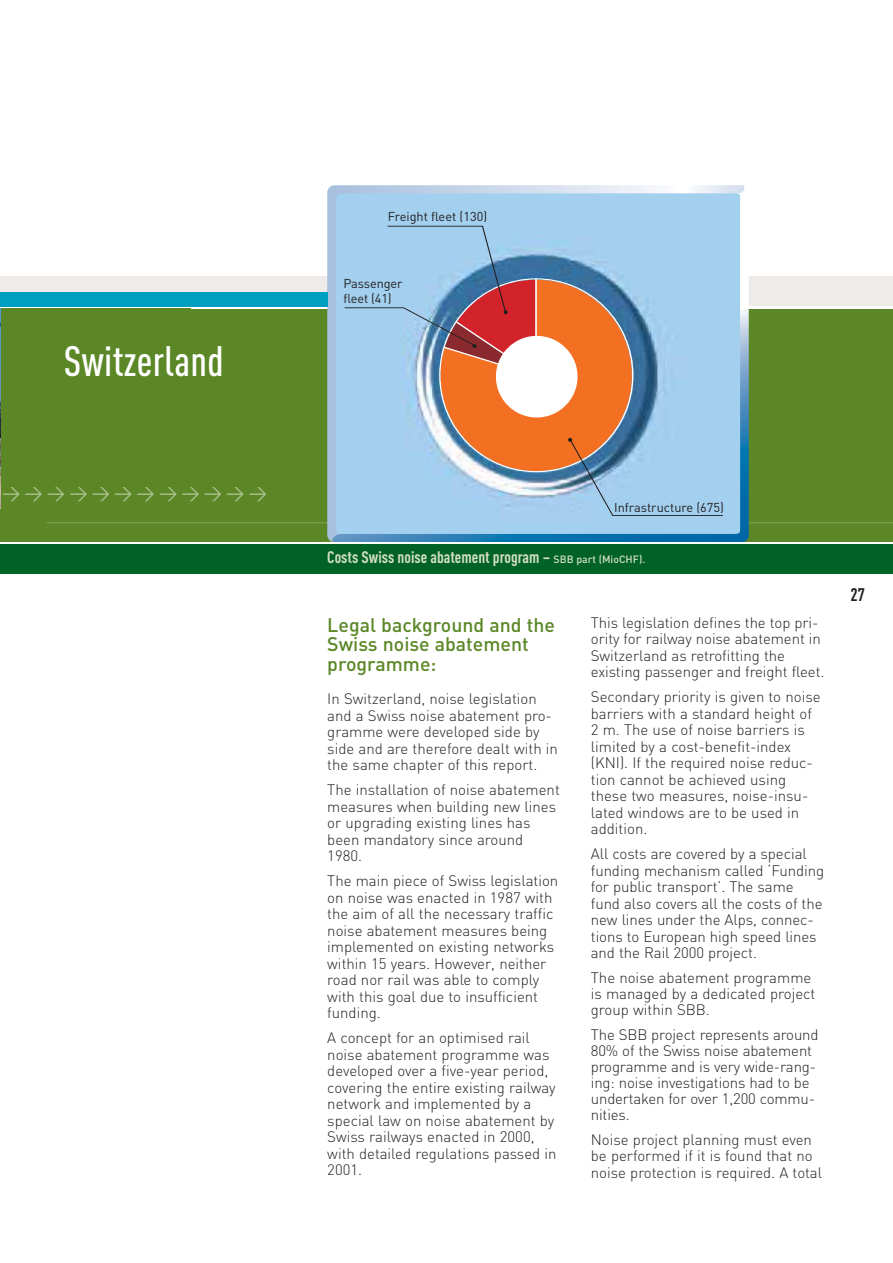
<style>
.page{position:relative;width:893px;height:1263px;background:#fff}
.page>*{position:absolute;margin:0;border:0;box-sizing:border-box;transform-origin:0 0}
.t1{font:500 42px "DIN Cond";letter-spacing:.01em;color:#fff}
.t2{font:500 19.5px/19.5px "DIN";color:#5b8727}
.t3{font:18px "DIN";color:#b2c697}
.t4{font:700 18px "DIN Cond";color:#231f20}
.t5{font:700 16.5px "DIN Cond";color:#d4dfc6}
.t6{font:300 15px/16.5px "DIN";color:#231f20}
.t7{font:12.75px/15.3px "DIN";color:#231f20}
.s1{font-family:"DIN";font-weight:500;font-size:10.5px}
</style>
<div class="page">
<div style="left:2px;top:309px;width:891px;height:233px;background:#5c8727"></div>
<div style="left:0;top:544px;width:893px;height:30px;background:#006224"></div>
<div style="left:0;top:276px;width:893px;height:30px;background:#efebe8"></div>
<hr style="left:47px;top:522px;width:846px;height:1px;background:#769947">
<img style="left:327px;top:185px;width:418px;height:356px">
<svg style="left:344px;top:226px;width:379px;height:290px"></svg>
<div style="left:0;top:292px;width:327px;height:14px;background:#009fc2"></div>
<img style="left:0;top:309px;width:1px;height:200px">
<h1 class="t1" style="left:64px;top:346px;width:161px">Switzerland</h1>
<p class="t3" style="left:2px;top:487px;width:267px">&gt;&gt;&gt;&gt;&gt;&gt;&gt;&gt;&gt;&gt;&gt;&gt;</p>
<p class="t7" style="left:388px;top:210px;width:101px">Freight fleet (130)</p>
<p class="t7" style="left:343px;top:277px;width:60px">Passenger fleet (41)</p>
<p class="t7" style="left:614px;top:501px;width:111px">Infrastructure (675)</p>
<p class="t5" style="left:327px;top:552px;width:319px">Costs Swiss noise abatement program – <span class="s1">SBB part (MioCHF).</span></p>
<h2 class="t2" style="left:327px;top:617px;width:229px">Legal background and the<br>Swiss noise abatement programme:</h2>
<p class="t6" style="left:327px;top:693px;width:232px">In Switzerland, noise legislation and a Swiss noise abatement pro&shy;gramme were developed side by side and are therefore dealt with in the same chapter of this report.</p>
<p class="t6" style="left:327px;top:783px;width:234px">The installation of noise abatement measures when building new lines or upgrading existing lines has been mandatory since around<br>1980.</p>
<p class="t6" style="left:327px;top:874px;width:233px">The main piece of Swiss legislation on noise was enacted in 1987 with the aim of all the necessary traffic noise abatement measures being implemented on existing networks within 15 years. However, neither road nor rail was able to comply with this goal due to insufficient funding.</p>
<p class="t6" style="left:327px;top:1031px;width:231px">A concept for an optimised rail noise abatement programme was developed over a five-year period, covering the entire existing railway network and implemented by a special law on noise abatement by<br>Swiss railways enacted in 2000, with detailed regulations passed in<br>2001.</p>
<p class="t6" style="left:591px;top:616px;width:235px">This legislation defines the top pri&shy;ority for railway noise abatement in Switzerland as retrofitting the existing passenger and freight fleet.</p>
<p class="t6" style="left:591px;top:691px;width:231px">Secondary priority is given to noise barriers with a standard height of<br>2 m. The use of noise barriers is limited by a cost-benefit-index (KNI). If the required noise reduc&shy;tion cannot be achieved using these two measures, noise-insu&shy;lated windows are to be used in addition.</p>
<p class="t6" style="left:591px;top:848px;width:235px">All costs are covered by a special funding mechanism called ‘Funding for public transport’. The same fund also covers all the costs of the new lines under the Alps, connec&shy;tions to European high speed lines and the Rail 2000 project.</p>
<p class="t6" style="left:591px;top:971px;width:226px;line-height:16px">The noise abatement programme is managed by a dedicated project group within SBB.</p>
<p class="t6" style="left:591px;top:1028px;width:229px;line-height:16px">The SBB project represents around<br>80% of the Swiss noise abatement programme and is very wide-rang&shy;ing: noise investigations had to be undertaken for over 1,200 commu&shy;nities.</p>
<p class="t6" style="left:591px;top:1133px;width:233px">Noise project planning must even be performed if it is found that no noise protection is required. A total</p>
<p class="t4" style="left:850px;top:588px;width:16px">27</p>
</div>
